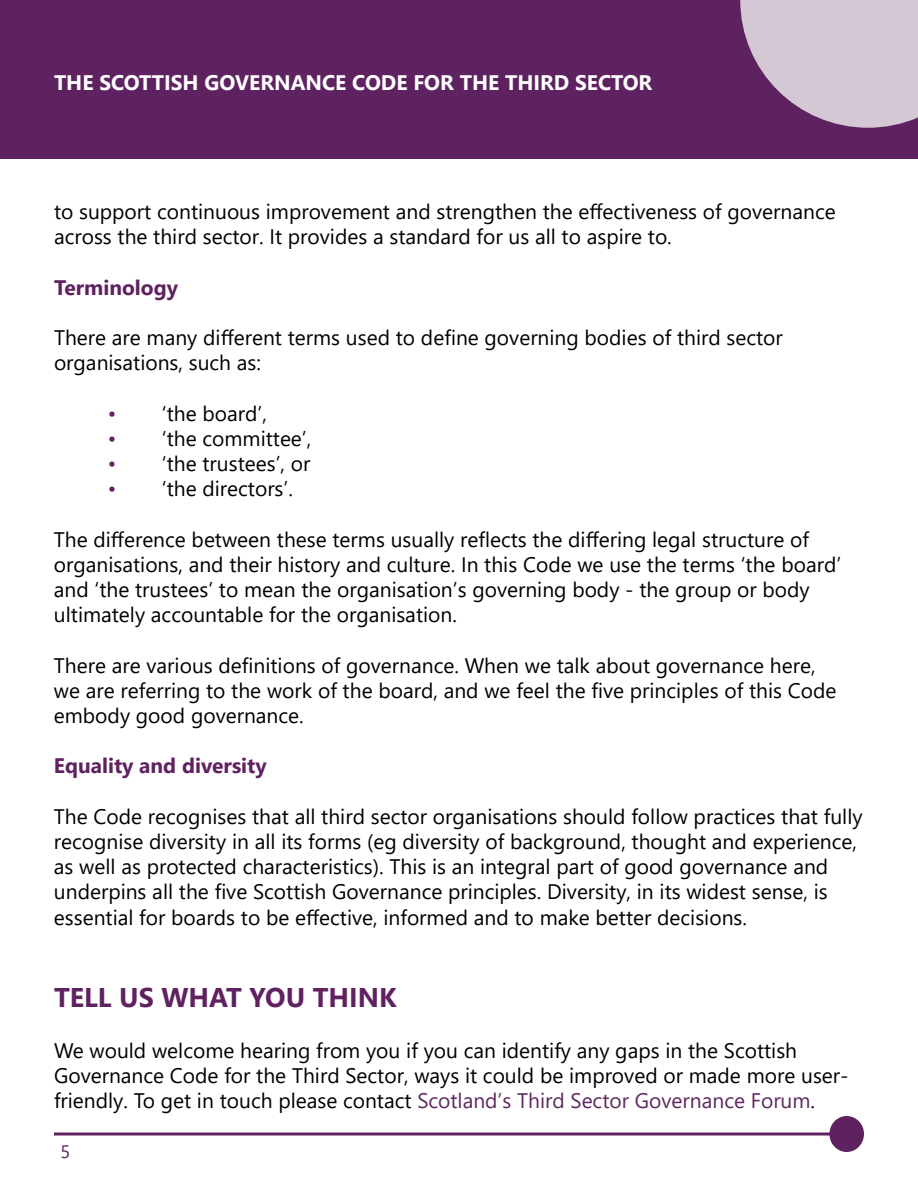
<style>
.page{position:relative;width:918px;height:1188px;background:#fff}
.page>*{position:absolute;margin:0;border:0;box-sizing:border-box;transform-origin:0 0}
.t1{font:700 27px "Segoe UI";color:#602160}
.t2{font:21px/25.2px "Segoe UI";color:#000}
.t3{font:700 21px "Segoe UI";color:#fff}
.t4{font:700 21px "Segoe UI";color:#602160}
.t5{font:18px "Segoe UI";color:#602160}
.s1{color:#602160}
.s2{color:#5f2760}
</style>
<div class="page">
<div style="left:0;top:0;width:918px;height:158px;background:#5f2260"></div>
<svg style="left:740px;top:0;width:178px;height:128px"></svg>
<div style="left:829px;top:1116px;width:35px;height:36px;background:#5f2260;border-radius:50%"></div>
<svg style="left:54px;top:1132px;width:776px;height:4px;background:#865787"></svg>
<p class="t3" style="left:54px;top:63px;width:600px">THE SCOTTISH GOVERNANCE CODE FOR THE THIRD SECTOR</p>
<p class="t2" style="left:54px;top:197px;width:783px">to support continuous improvement and strengthen the effectiveness of governance across the third sector. It provides a standard for us all to aspire to.</p>
<p class="t4" style="left:54px;top:267px;width:126px">Terminology</p>
<p class="t2" style="left:54px;top:323px;width:730px">There are many different terms used to define governing bodies of third sector organisations, such as:</p>
<p class="t2" style="left:108px;top:399px;width:160px"><span class="s1">•</span> ‘the board’,</p>
<p class="t2" style="left:108px;top:424px;width:205px"><span class="s1">•</span> ‘the committee’,</p>
<p class="t2" style="left:108px;top:449px;width:204px"><span class="s1">•</span> ‘the trustees’, or</p>
<p class="t2" style="left:108px;top:474px;width:186px"><span class="s1">•</span> ‘the directors’.</p>
<p class="t2" style="left:54px;top:525px;width:789px">The difference between these terms usually reflects the differing legal structure of organisations, and their history and culture. In this Code we use the terms ‘the board’ and ‘the trustees’ to mean the organisation’s governing body - the group or body ultimately accountable for the organisation.</p>
<p class="t2" style="left:54px;top:651px;width:784px">There are various definitions of governance. When we talk about governance here, we are referring to the work of the board, and we feel the five principles of this Code embody good governance.</p>
<p class="t4" style="left:54px;top:746px;width:214px">Equality and diversity</p>
<p class="t2" style="left:54px;top:802px;width:810px">The Code recognises that all third sector organisations should follow practices that fully recognise diversity in all its forms (eg diversity of background, thought and experience, as well as protected characteristics). This is an integral part of good governance and underpins all the five Scottish Governance principles. Diversity, in its widest sense, is essential for boards to be effective, informed and to make better decisions.</p>
<p class="t1" style="left:54px;top:972px;width:344px">TELL US WHAT YOU THINK</p>
<p class="t2" style="left:54px;top:1036px;width:796px">We would welcome hearing from you if you can identify any gaps in the Scottish<br>Governance Code for the Third Sector, ways it could be improved or made more user&shy;friendly. To get in touch please contact <span class="s2">Scotland’s Third Sector Governance Forum</span>.</p>
<p class="t5" style="left:60px;top:1134px;width:11px">5</p>
</div>
